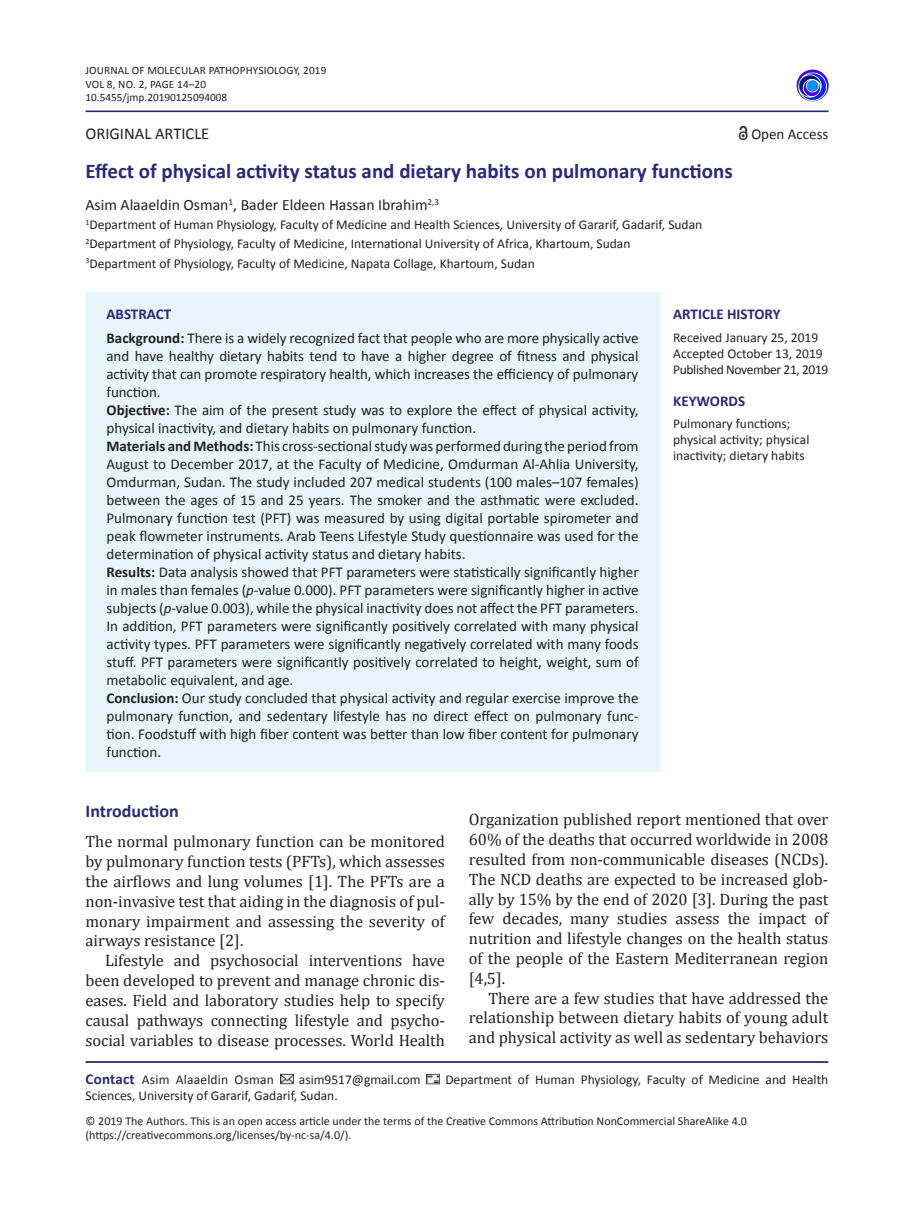
<style>
.page{position:relative;width:914px;height:1210px;background:#fff}
.page>*{position:absolute;margin:0;border:0;box-sizing:border-box;transform-origin:0 0}
.Article_Title{font:700 21px "Calibri";color:#292a73}
.Head_A{font:700 18px "Calibri";color:#292a73}
.Para_Indent{font:16.5px/19.8px "Cambria";letter-spacing:-.005em;color:#231f20;text-align:justify}
.Para_1st{font:16.5px/19.8px "Cambria";color:#231f20;text-align:justify}
.Issue_Date{font:16.5px "Calibri";color:#231f20}
.Authors{font:15.75px "Calibri";color:#231f20}
.ABSTRACT_TXT{font:15px/18px "Calibri";color:#231f20;text-align:justify}
.ABSTRACT_HD{font:700 15px "Calibri";color:#292a73}
.Issue_Date-2{font:15px "Calibri";color:#231f20}
.Affliation{font:13.5px "Calibri";color:#231f20}
.Author_Deatiles{font:13.5px "Calibri";color:#231f20}
.Issue_Date-3{font:13.5px/16.2px "Calibri";color:#231f20}
.Issue_Date-4{font:13.5px "Calibri";letter-spacing:-.025em;color:#231f20}
.Copyrights_Deatils{font:12px/14.4px "Calibri";color:#231f20}
.t1{font:11.25px/13.5px "Calibri";letter-spacing:.01em;color:#231f20}
.s1{font-weight:700}
.s2{font-style:italic}
.s3{font-weight:700;font-size:15px;color:#292a73}
</style>
<div class="page">
<hr style="left:86px;top:110px;width:742px;height:2px;background:#292a73">
<img style="left:796px;top:69px;width:32px;height:32px">
<hr style="left:86px;top:1061px;width:742px;height:2px;background:#292a73">
<svg style="left:280px;top:1074px;width:13px;height:11px"></svg>
<svg style="left:426px;top:1074px;width:13px;height:11px"></svg>
<svg style="left:738px;top:127px;width:10px;height:13px"></svg>
<div style="left:86px;top:292px;width:573px;height:480px;background:#e5f5fa"></div>
<p class="t1" style="left:86px;top:63px;width:242px">JOURNAL OF MOLECULAR PATHOPHYSIOLOGY, 2019<br>VOL 8, NO. 2, PAGE 14–20<br>10.5455/jmp.20190125094008</p>
<p class="Issue_Date" style="left:86px;top:123px;width:125px">ORIGINAL ARTICLE</p>
<p class="Issue_Date-2" style="left:751px;top:125px;width:79px">Open Access</p>
<p class="Article_Title" style="left:86px;top:157px;width:649px">Effect of physical activity status and dietary habits on pulmonary functions</p>
<p class="Authors" style="left:86px;top:195px;width:355px">Asim Alaaeldin Osman<sup>1</sup>, Bader Eldeen Hassan Ibrahim<sup>2,3</sup></p>
<p class="Affliation" style="left:86px;top:216px;width:618px"><sup>1</sup>Department of Human Physiology, Faculty of Medicine and Health Sciences, University of Gararif, Gadarif, Sudan</p>
<p class="Affliation" style="left:86px;top:235px;width:546px"><sup>2</sup>Department of Physiology, Faculty of Medicine, International University of Africa, Khartoum, Sudan</p>
<p class="Affliation" style="left:86px;top:255px;width:451px"><sup>3</sup>Department of Physiology, Faculty of Medicine, Napata Collage, Khartoum, Sudan</p>
<p class="ABSTRACT_HD" style="left:106px;top:304px;width:66px">ABSTRACT</p>
<p class="ABSTRACT_TXT" style="left:106px;top:328px;width:533px"><span class="s1">Background:</span> There is a widely recognized fact that people who are more physically active and have healthy dietary habits tend to have a higher degree of fitness and physical activity that can promote respiratory health, which increases the efficiency of pulmonary function.</p>
<p class="ABSTRACT_TXT" style="left:106px;top:400px;width:533px"><span class="s1">Objective:</span> The aim of the present study was to explore the effect of physical activity, physical inactivity, and dietary habits on pulmonary function.</p>
<p class="ABSTRACT_TXT" style="left:106px;top:436px;width:533px"><span class="s1">Materials and Methods:</span> This cross-sectional study was performed during the period from August to December 2017, at the Faculty of Medicine, Omdurman Al-Ahlia University, Omdurman, Sudan. The study included 207 medical students (100 males–107 females) between the ages of 15 and 25 years. The smoker and the asthmatic were excluded.<br>Pulmonary function test (PFT) was measured by using digital portable spirometer and peak flowmeter instruments. Arab Teens Lifestyle Study questionnaire was used for the determination of physical activity status and dietary habits.</p>
<p class="ABSTRACT_TXT" style="left:106px;top:562px;width:533px"><span class="s1">Results:</span> Data analysis showed that PFT parameters were statistically significantly higher in males than females (<span class="s2">p</span>-value 0.000). PFT parameters were significantly higher in active subjects (<span class="s2">p</span>-value 0.003), while the physical inactivity does not affect the PFT parameters.<br>In addition, PFT parameters were significantly positively correlated with many physical activity types. PFT parameters were significantly negatively correlated with many foods stuff. PFT parameters were significantly positively correlated to height, weight, sum of metabolic equivalent, and age.</p>
<p class="ABSTRACT_TXT" style="left:106px;top:688px;width:533px"><span class="s1">Conclusion:</span> Our study concluded that physical activity and regular exercise improve the pulmonary function, and sedentary lifestyle has no direct effect on pulmonary func&shy;tion. Foodstuff with high fiber content was better than low fiber content for pulmonary function.</p>
<p class="ABSTRACT_HD" style="left:673px;top:305px;width:109px">ARTICLE HISTORY</p>
<p class="Issue_Date-3" style="left:673px;top:328px;width:147px">Received January 25, 2019</p>
<p class="Issue_Date-3" style="left:673px;top:344px;width:151px">Accepted October 13, 2019</p>
<p class="Issue_Date-4" style="left:673px;top:361px;width:157px">Published November 21, 2019</p>
<p class="ABSTRACT_HD" style="left:673px;top:391px;width:73px">KEYWORDS</p>
<p class="Issue_Date-3" style="left:673px;top:414px;width:138px">Pulmonary functions; physical activity; physical inactivity; dietary habits</p>
<p class="Head_A" style="left:86px;top:800px;width:95px">Introduction</p>
<p class="Para_1st" style="left:86px;top:832px;width:361px">The normal pulmonary function can be monitored by pulmonary function tests (PFTs), which assesses the airflows and lung volumes [1]. The PFTs are a non-invasive test that aiding in the diagnosis of pul&shy;monary impairment and assessing the severity of airways resistance [2].</p>
<p class="Para_Indent" style="left:86px;top:950px;width:361px;text-indent:20px">Lifestyle and psychosocial interventions have been developed to prevent and manage chronic dis&shy;eases. Field and laboratory studies help to specify causal pathways connecting lifestyle and psycho&shy;social variables to disease processes. World Health</p>
<p class="Para_Indent" style="left:469px;top:810px;width:361px">Organization published report mentioned that over 60% of the deaths that occurred worldwide in 2008 resulted from non-communicable diseases (NCDs).<br>The NCD deaths are expected to be increased glob&shy;ally by 15% by the end of 2020 [3]. During the past few decades, many studies assess the impact of nutrition and lifestyle changes on the health status of the people of the Eastern Mediterranean region [4,5].</p>
<p class="Para_Indent" style="left:469px;top:988px;width:361px;text-indent:20px">There are a few studies that have addressed the relationship between dietary habits of young adult and physical activity as well as sedentary behaviors</p>
<p class="Author_Deatiles" style="left:86px;top:1071px;width:190px"><span class="s3">Contact</span> Asim Alaaeldin Osman</p>
<p class="Author_Deatiles" style="left:299px;top:1071px;width:123px">asim9517@gmail.com</p>
<p class="Author_Deatiles" style="left:445px;top:1071px;width:384px">Department of Human Physiology, Faculty of Medicine and Health</p>
<p class="Author_Deatiles" style="left:86px;top:1087px;width:254px">Sciences, University of Gararif, Gadarif, Sudan.</p>
<p class="Copyrights_Deatils" style="left:86px;top:1113px;width:663px">© 2019 The Authors. This is an open access article under the terms of the Creative Commons Attribution NonCommercial ShareAlike 4.0 (https://creativecommons.org/licenses/by-nc-sa/4.0/).</p>
</div>
